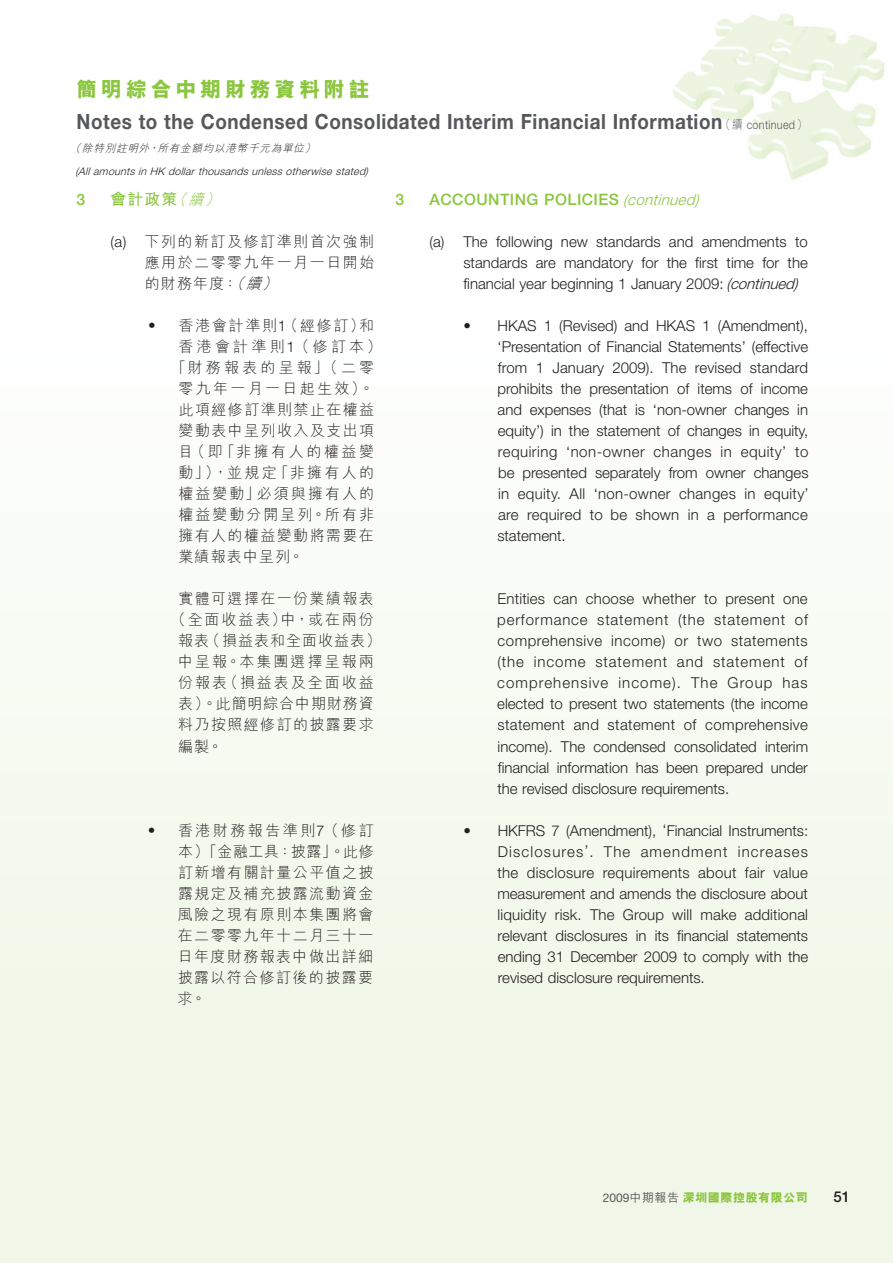
<style>
.page{position:relative;width:893px;height:1263px;background:#fff}
.page>*{position:absolute;margin:0;border:0;box-sizing:border-box;transform-origin:0 0}
.t1{font:700 21px "Helvetica Neue LT Std";letter-spacing:.03em;color:#57585a;scale:.9 1}
.t2{font:800 21px "M Hei HK";letter-spacing:.18em;color:#8bc63e}
.t3{font:500 15.75px "Helvetica Neue LT Std";letter-spacing:.03em;color:#8bc63e}
.t4{font:700 15.75px "M Hei HK";color:#8bc63e}
.t5{font:300 15px/21px "Helvetica Neue LT Std";color:#231f20;text-align:justify}
.t6{font:300 15px/21px "M Hei HK";letter-spacing:.095em;color:#231f20;text-align:justify}
.t7{font:300 15px "M Hei HK";letter-spacing:.135em;color:#231f20}
.t8{font:300 15px "M Hei HK";letter-spacing:.155em;color:#231f20}
.t9{font:300 15px "M Hei HK";letter-spacing:.13em;color:#231f20}
.t10{font:300 15px "M Hei HK";letter-spacing:.215em;color:#231f20}
.t11{font:300 15px "M Hei HK";letter-spacing:.115em;color:#231f20}
.t12{font:300 15px "M Hei HK";letter-spacing:.065em;color:#231f20}
.t13{font:300 15px "M Hei HK";letter-spacing:.06em;color:#231f20}
.t14{font:300 15px "M Hei HK";letter-spacing:.17em;color:#231f20}
.t15{font:500 15px "Helvetica Neue LT Std";color:#231f20}
.t16{font:800 12px "M Hei HK";letter-spacing:.05em;color:#8bc63e}
.t17{font:italic 300 10.5px "Helvetica Neue LT Std";color:#231f20}
.t18{font:italic 300 10.5px "M Hei HK";color:#231f20}
.s1{font-family:"M Hei HK";font-weight:300;font-size:12px}
.s2{font-weight:300;font-size:12px}
.s3{font-weight:300;font-style:italic;font-size:15px}
.s4{font-style:italic}
.s5{font-family:"Helvetica Neue LT Std"}
.s6{font-family:"Helvetica Neue LT Std";font-weight:400;color:#57585a}
.s7{font-weight:500;color:#57585a}
</style>
<div class="page">
<div style="left:0;top:319px;width:893px;height:944px;background:linear-gradient(to right,#f6faf0,#f6faf0)"></div>
<img style="left:672px;top:13px;width:213px;height:167px">
<h1 class="t2" style="left:77px;top:79px;width:295px">簡明綜合中期財務資料附註</h1>
<h1 class="t1" style="left:77px;top:108px;width:814px">Notes to the Condensed Consolidated Interim Financial Information<span class="s1">（續</span> <span class="s2">continued</span><span class="s1">）</span></h1>
<p class="t18" style="left:70px;top:143px;width:249px">（除特別註明外，所有金額均以港幣千元為單位）</p>
<p class="t17" style="left:75px;top:165px;width:294px">(All amounts in HK dollar thousands unless otherwise stated)</p>
<p class="t3" style="left:395px;top:190px;width:10px">3</p>
<p class="t3" style="left:429px;top:190px;width:271px">ACCOUNTING POLICIES <span class="s3">(continued)</span></p>
<p class="t5" style="left:463px;top:231px;width:346px;text-indent:-34px">(a) The following new standards and amendments to standards are mandatory for the first time for the financial year beginning 1 January 2009: <span class="s4">(continued)</span></p>
<p class="t5" style="left:497px;top:315px;width:313px;text-indent:-34px">• HKAS 1 (Revised) and HKAS 1 (Amendment), ‘Presentation of Financial Statements’ (effective from 1 January 2009). The revised standard prohibits the presentation of items of income and expenses (that is ‘non-owner changes in equity’) in the statement of changes in equity, requiring ‘non-owner changes in equity’ to be presented separately from owner changes in equity. All ‘non-owner changes in equity’ are required to be shown in a performance statement.</p>
<p class="t3" style="left:77px;top:190px;width:10px">3</p>
<p class="t4" style="left:111px;top:188px;width:115px">會計政策<span class="s3">（續）</span></p>
<p class="t6" style="left:145px;top:231px;width:231px;text-indent:-34px"><span class="s5">(a)</span> 下列的新訂及修訂準則首次強制應用於二零零九年一月一日開始的財務年度：<span class="s4">（續）</span></p>
<p class="t6" style="left:145px;top:315px;width:16px">‧</p>
<p class="t11" style="left:179px;top:318px;width:197px">香港會計準則<span class="s5">1</span>（經修訂）和</p>
<p class="t10" style="left:179px;top:339px;width:205px">香港會計準則<span class="s5">1</span>（修訂本）</p>
<p class="t10" style="left:171px;top:360px;width:205px">「財務報表的呈報」（二零</p>
<p class="t8" style="left:179px;top:381px;width:197px">零九年一月一日起生效）。</p>
<p class="t6" style="left:179px;top:399px;width:197px">此項經修訂準則禁止在權益</p>
<p class="t6" style="left:179px;top:420px;width:197px">變動表中呈列收入及支出項</p>
<p class="t14" style="left:179px;top:444px;width:197px">目（即「非擁有人的權益變</p>
<p class="t8" style="left:179px;top:465px;width:197px">動」），並規定「非擁有人的</p>
<p class="t7" style="left:179px;top:486px;width:197px">權益變動」必須與擁有人的</p>
<p class="t7" style="left:178px;top:507px;width:197px">權益變動分開呈列。所有非</p>
<p class="t6" style="left:178px;top:525px;width:197px">擁有人的權益變動將需要在</p>
<p class="t6" style="left:178px;top:546px;width:127px">業績報表中呈列。</p>
<p class="t6" style="left:178px;top:588px;width:197px">實體可選擇在一份業績報表</p>
<p class="t9" style="left:171px;top:612px;width:205px">（全面收益表）中，或在兩份</p>
<p class="t12" style="left:178px;top:633px;width:205px">報表（損益表和全面收益表）</p>
<p class="t7" style="left:178px;top:654px;width:197px">中呈報。本集團選擇呈報兩</p>
<p class="t9" style="left:178px;top:675px;width:197px">份報表（損益表及全面收益</p>
<p class="t13" style="left:178px;top:696px;width:197px">表）。此簡明綜合中期財務資</p>
<p class="t6" style="left:178px;top:714px;width:197px">料乃按照經修訂的披露要求</p>
<p class="t6" style="left:178px;top:735px;width:46px">編製。</p>
<p class="t5" style="left:497px;top:588px;width:312px">Entities can choose whether to present one performance statement (the statement of comprehensive income) or two statements (the income statement and statement of comprehensive income). The Group has elected to present two statements (the income statement and statement of comprehensive income). The condensed consolidated interim financial information has been prepared under the revised disclosure requirements.</p>
<p class="t5" style="left:497px;top:819px;width:312px;text-indent:-34px">• HKFRS 7 (Amendment), ‘Financial Instruments:<br>Disclosures’. The amendment increases the disclosure requirements about fair value measurement and amends the disclosure about liquidity risk. The Group will make additional relevant disclosures in its financial statements ending 31 December 2009 to comply with the revised disclosure requirements.</p>
<p class="t6" style="left:144px;top:819px;width:16px">‧</p>
<p class="t6" style="left:178px;top:819px;width:198px">香港財務報告準則<span class="s5">7</span>（修訂本）「金融工具：披露」。此修訂新增有關計量公平值之披露規定及補充披露流動資金風險之現有原則本集團將會在二零零九年十二月三十一日年度財務報表中做出詳細披露以符合修訂後的披露要求。</p>
<p class="t16" style="left:603px;top:1191px;width:207px"><span class="s6">2009</span><span class="s7">中期報告</span>深圳國際控股有限公司</p>
<p class="t15" style="left:834px;top:1188px;width:18px">51</p>
</div>
